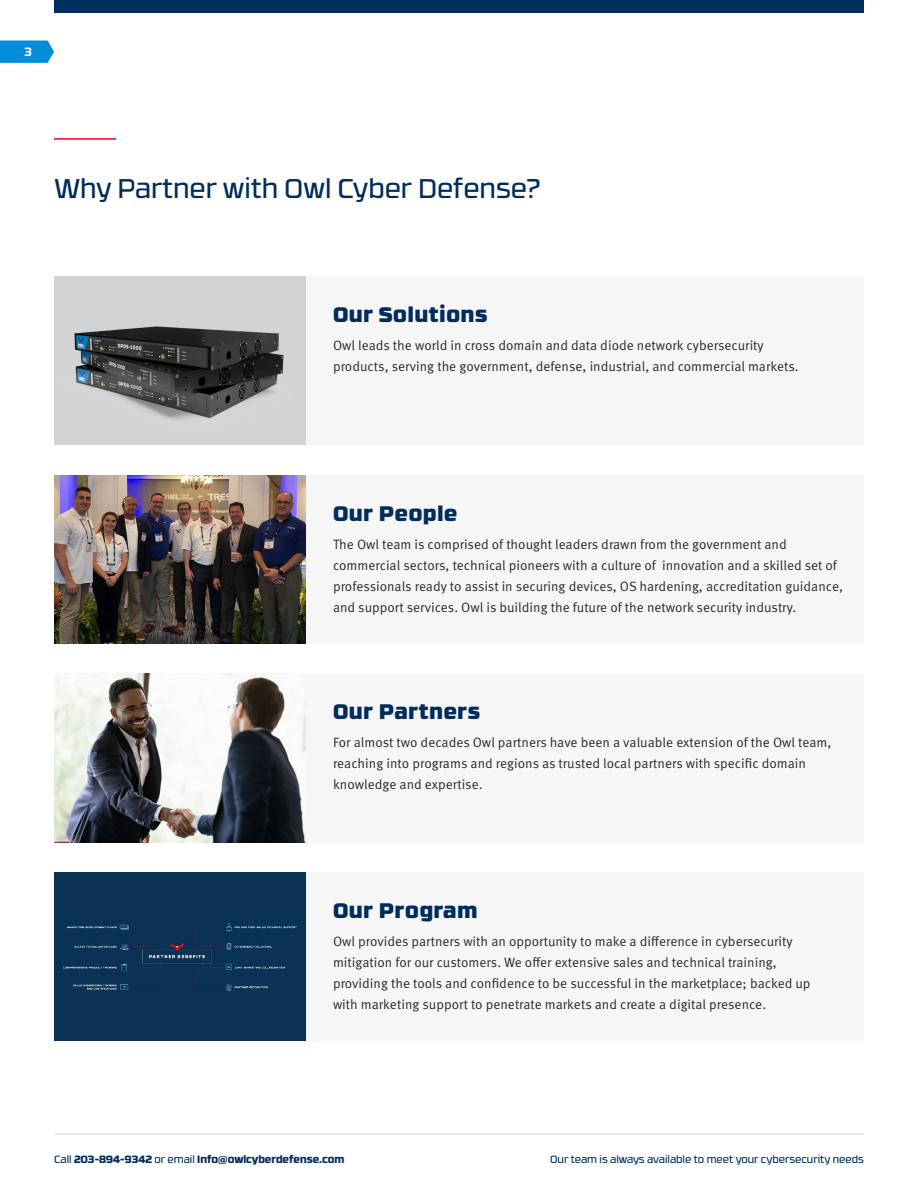
<style>
.page{position:relative;width:918px;height:1188px;background:#fff}
.page>*{position:absolute;margin:0;border:0;box-sizing:border-box;transform-origin:0 0}
.t1{font:27px "RB No 3.1";color:#002d5d}
.t2{font:900 21px "RB No 3.1";letter-spacing:.04em;color:#002d5d}
.t3{font:13.5px/21px "Meta Pro Norm";color:#2c2a27}
.t4{font:700 12px "RB No 3.1";color:#fff}
.t5{font:10.5px "RB No 3.1";color:#002d5d}
.t6{font:800 10.5px "RB No 3.1";color:#002d5d}
.s1{font-weight:400}
</style>
<div class="page">
<hr style="left:54px;top:1134px;width:810px;height:1px;background:#d9d8d6">
<svg style="left:0;top:40px;width:54px;height:23px"></svg>
<div style="left:194px;top:276px;width:670px;height:169px;background:#f6f6f6"></div>
<div style="left:194px;top:475px;width:670px;height:169px;background:#f6f6f6"></div>
<div style="left:194px;top:674px;width:670px;height:168px;background:#f6f6f6"></div>
<div style="left:194px;top:873px;width:670px;height:168px;background:#f6f6f6"></div>
<div style="left:54px;top:276px;width:252px;height:169px;background:#d1d3d4"></div>
<img style="left:74px;top:326px;width:210px;height:94px">
<img style="left:54px;top:475px;width:252px;height:169px">
<img style="left:54px;top:674px;width:252px;height:168px">
<div style="left:54px;top:873px;width:252px;height:168px;background:#0a3254"></div>
<img style="left:63px;top:923px;width:234px;height:68px">
<hr style="left:54px;top:138px;width:62px;height:2px;background:#e8002a">
<div style="left:54px;top:0;width:810px;height:13px;background:#002d5d"></div>
<p class="t4" style="left:25px;top:42px;width:9px">3</p>
<h1 class="t1" style="left:54px;top:169px;width:489px">Why Partner with Owl Cyber Defense?</h1>
<h2 class="t2" style="left:333px;top:297px;width:156px">Our Solutions</h2>
<p class="t3" style="left:333px;top:334px;width:467px">Owl leads the world in cross domain and data diode network cybersecurity products, serving the government, defense, industrial, and commercial markets.</p>
<h2 class="t2" style="left:333px;top:496px;width:126px">Our People</h2>
<p class="t3" style="left:333px;top:533px;width:511px">The Owl team is comprised of thought leaders drawn from the government and commercial sectors, technical pioneers with a culture of innovation and a skilled set of professionals ready to assist in securing devices, OS hardening, accreditation guidance, and support services. Owl is building the future of the network security industry.</p>
<h2 class="t2" style="left:333px;top:694px;width:149px">Our Partners</h2>
<p class="t3" style="left:333px;top:731px;width:500px">For almost two decades Owl partners have been a valuable extension of the Owl team, reaching into programs and regions as trusted local partners with specific domain knowledge and expertise.</p>
<h2 class="t2" style="left:333px;top:893px;width:146px">Our Program</h2>
<p class="t3" style="left:333px;top:930px;width:479px">Owl provides partners with an opportunity to make a difference in cybersecurity mitigation for our customers. We offer extensive sales and technical training, providing the tools and confidence to be successful in the marketplace; backed up with marketing support to penetrate markets and create a digital presence.</p>
<p class="t6" style="left:54px;top:1151px;width:292px"><span class="s1">Call</span> 203-894-9342 <span class="s1">or email</span> Info@owlcyberdefense.com</p>
<p class="t5" style="left:550px;top:1152px;width:315px">Our team is always available to meet your cybersecurity needs</p>
</div>
